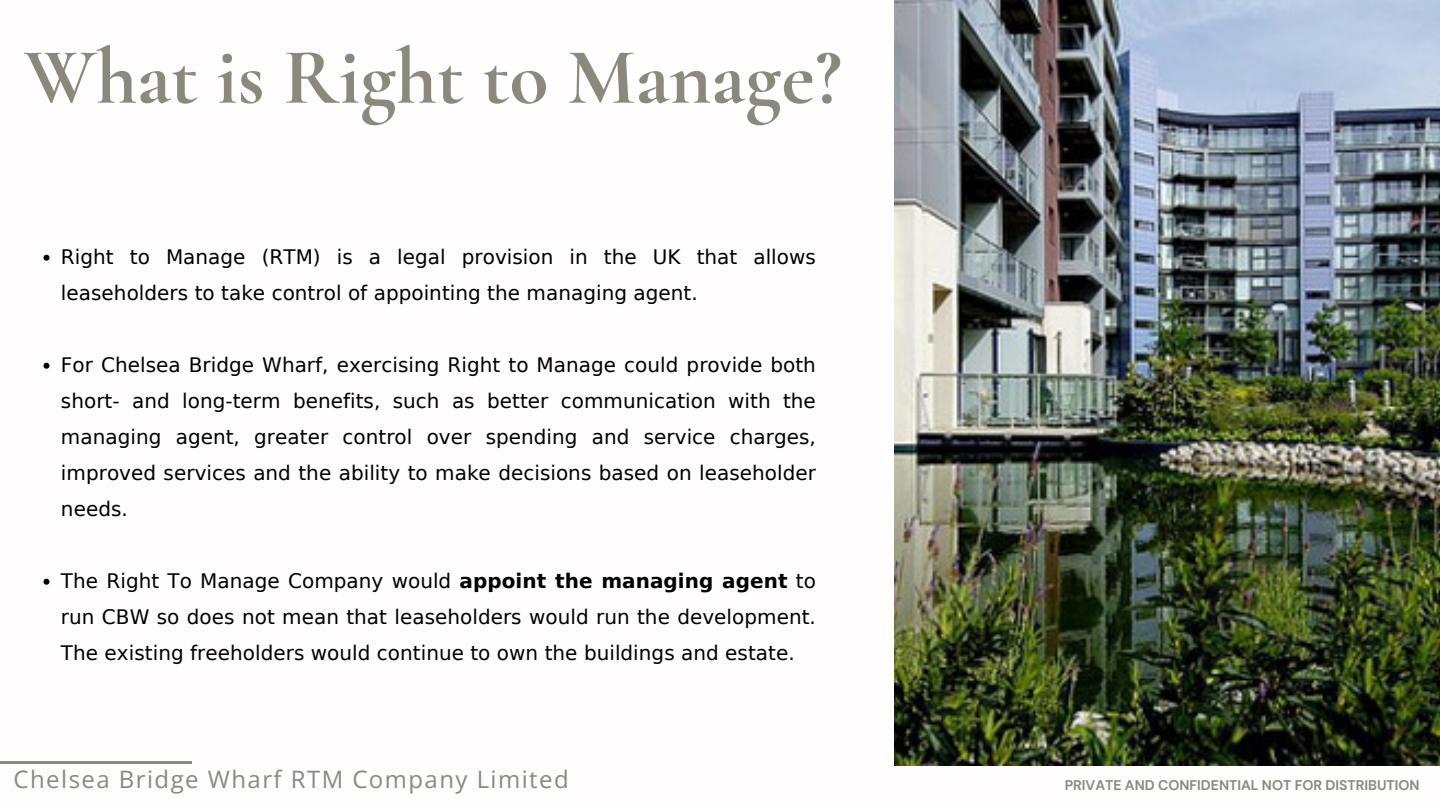
<style>
.page{position:relative;width:1440px;height:810px;background:#fff}
.page>*{position:absolute;margin:0;border:0;box-sizing:border-box;transform-origin:0 0}
.t1{font:700 80px "Cormorant Garamond";color:#8d887e}
.t2{font:24px "Open Sans";letter-spacing:.06em;color:#8d887e}
.t3{font:20px/36px "DejaVu Sans";color:#000;text-align:justify}
.t4{font:700 14px "DM Sans";color:#8d887e}
.s1{font-weight:700}
</style>
<div class="page">
<hr style="left:0;top:762px;width:191px;height:2px;background:#8d887e">
<img style="left:894px;top:0;width:546px;height:766px">
<svg style="left:44px;top:255px;width:6px;height:6px"></svg>
<svg style="left:44px;top:363px;width:6px;height:6px"></svg>
<svg style="left:44px;top:579px;width:6px;height:6px"></svg>
<p class="t1" style="left:24px;top:29px;width:820px">What is Right to Manage?</p>
<p class="t3" style="left:61px;top:239px;width:756px">Right to Manage (RTM) is a legal provision in the UK that allows leaseholders to take control of appointing the managing agent.</p>
<p class="t3" style="left:61px;top:347px;width:756px">For Chelsea Bridge Wharf, exercising Right to Manage could provide both short- and long-term benefits, such as better communication with the managing agent, greater control over spending and service charges, improved services and the ability to make decisions based on leaseholder needs.</p>
<p class="t3" style="left:61px;top:563px;width:756px">The Right To Manage Company would <span class="s1">appoint the managing agent</span> to run CBW so does not mean that leaseholders would run the development.<br>The existing freeholders would continue to own the buildings and estate.</p>
<p class="t2" style="left:14px;top:762px;width:557px">Chelsea Bridge Wharf RTM Company Limited</p>
<p class="t4" style="left:1065px;top:776px;width:356px">PRIVATE AND CONFIDENTIAL NOT FOR DISTRIBUTION</p>
</div>
